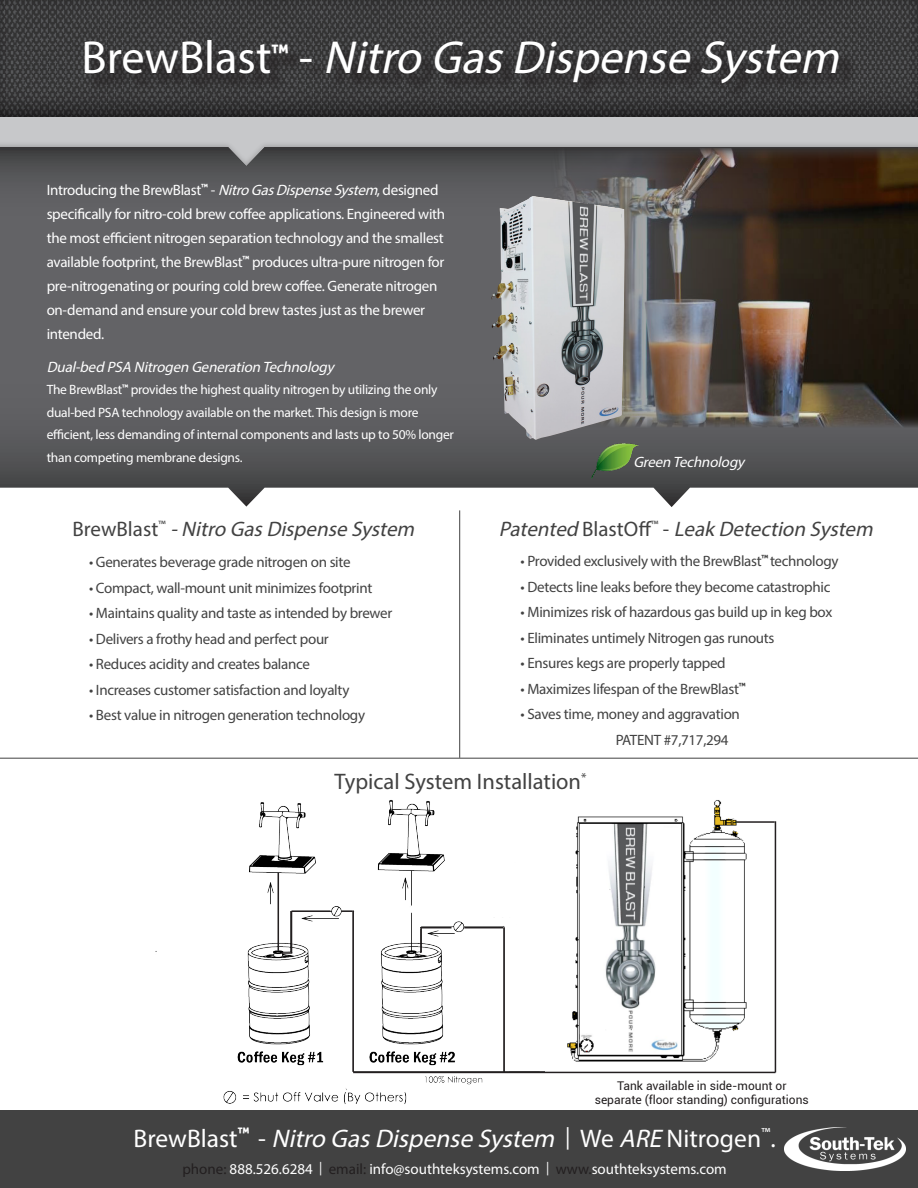
<style>
.page{position:relative;width:918px;height:1188px;background:#fff}
.page>*{position:absolute;margin:0;border:0;box-sizing:border-box;transform-origin:0 0}
.t1{font:italic 46.5px "Myriad Pro";color:#fff}
.t2{font:italic 25.5px "Myriad Pro";color:#fff}
.t3{font:22.5px "Myriad Pro";color:#424242}
.t4{font:italic 21px "Myriad Pro";color:#424242}
.t5{font:15px "Myriad Pro";letter-spacing:-.02em;color:#424242}
.t6{font:15px/24px "Myriad Pro";letter-spacing:-.02em;color:#fff}
.t7{font:15px "Myriad Pro";color:#fff}
.t8{font:italic 15px "Myriad Pro";color:#fff}
.t9{font:13.5px/22.5px "Myriad Pro";letter-spacing:-.02em;color:#fff}
.t10{font:12px "Roboto";color:#231f20}
.s1{font-style:normal}
.s2{font-style:italic}
.s3{font-style:normal;font-size:22.5px}
.s4{color:#231f20}
.s5{font-size:13.5px}
</style>
<div class="page">
<svg style="left:0;top:167px;width:918px;height:321px;background:#5c5d5f"></svg>
<div style="left:0;top:98px;width:918px;height:69px;background:#231f20;opacity:.25"></div>
<img style="left:548px;top:148px;width:370px;height:280px">
<img style="left:0;top:0;width:918px;height:117px">
<img style="left:155px;top:800px;width:389px;height:304px">
<div style="left:0;top:1111px;width:918px;height:77px;background:#424242"></div>
<svg style="left:228px;top:488px;width:462px;height:91px"></svg>
<svg style="left:87px;top:43px;width:770px;height:58px;background:#3a393a"></svg>
<img style="left:592px;top:443px;width:47px;height:36px">
<img style="left:490px;top:196px;width:135px;height:244px">
<hr style="left:459px;top:510px;width:1px;height:248px;background:#424242">
<hr style="left:0;top:758px;width:918px;height:1px;background:#424242">
<img style="left:784px;top:1127px;width:122px;height:44px">
<img style="left:567px;top:800px;width:180px;height:262px">
<hr style="left:353px;top:1072px;width:422px;height:1px;background:#231f20">
<hr style="left:775px;top:821px;width:1px;height:251px;background:#231f20">
<hr style="left:736px;top:821px;width:39px;height:2px;background:#231f20">
<div style="left:609px;top:212px;width:13px;height:9px;background:#d7d8d6"></div>
<hr style="left:503px;top:928px;width:2px;height:144px;background:#231f20">
<hr style="left:352px;top:910px;width:2px;height:162px;background:#231f20">
<hr style="left:464px;top:927px;width:39px;height:1px;background:#231f20">
<hr style="left:420px;top:927px;width:32px;height:1px;background:#231f20">
<svg style="left:342px;top:910px;width:10px;height:2px"></svg>
<hr style="left:420px;top:928px;width:2px;height:25px;background:#231f20">
<hr style="left:278px;top:873px;width:1px;height:77px;background:#231f20">
<hr style="left:292px;top:910px;width:39px;height:2px;background:#231f20">
<hr style="left:291px;top:911px;width:1px;height:42px;background:#231f20">
<svg style="left:281px;top:952px;width:11px;height:2px"></svg>
<p class="t1" style="left:82px;top:29px;width:770px"><span class="s1">B r e w B l a s t</span> <sup>™</sup> <span class="s1">-</span> Nitro GasDispense System</p>
<p class="t6" style="left:47px;top:178px;width:400px">Introducing the BrewBlast<sup>™</sup> - <span class="s2">NitroGasDispenseSystem</span>, designed specifically for nitro-cold brew coffee applications. Engineered with the most efficient nitrogen separation technology and the smallest available footprint, the BrewBlast<sup>™</sup> produces ultra-pure nitrogen for pre-nitrogenating or pouring cold brew coffee. Generate nitrogen on-demand and ensure your cold brew tastes just as the brewer intended.</p>
<p class="t8" style="left:47px;top:358px;width:292px">Dual-bed PSA Nitrogen Generation Technology</p>
<p class="t9" style="left:47px;top:378px;width:409px">The BrewBlast<sup>™</sup> provides the highest quality nitrogen by utilizing the only dual-bed PSA technology available on the market. This design is more efficient, less demanding of internal components and lasts up to 50% longer than competing membrane designs.</p>
<p class="t4" style="left:73px;top:516px;width:348px"><span class="s1">B r e w B l a s t</span> <sup>™</sup> -Nitro GasDispense System</p>
<p class="t5" style="left:89px;top:553px;width:263px">• Generates beverage grade nitrogen on site</p>
<p class="t5" style="left:89px;top:578px;width:285px">• Compact, wall-mount unit minimizes footprint</p>
<p class="t5" style="left:89px;top:604px;width:305px">• Maintains quality and taste as intended by brewer</p>
<p class="t5" style="left:89px;top:629px;width:241px">• Delivers a frothy head and perfect pour</p>
<p class="t5" style="left:89px;top:655px;width:222px">• Reduces acidity and creates balance</p>
<p class="t5" style="left:89px;top:680px;width:262px">• Increases customer satisfaction and loyalty</p>
<p class="t5" style="left:89px;top:706px;width:277px">• Best value in nitrogen generation technology</p>
<p class="t8" style="left:633px;top:453px;width:116px">Green Technology</p>
<p class="t4" style="left:499px;top:516px;width:381px">Patented <span class="s1">B l a s t O ff</span><sup>™</sup> <span class="s1">-</span> LeakDetection System</p>
<p class="t5" style="left:521px;top:552px;width:319px">• Provided exclusively with the BrewBlast<sup>™</sup> technology</p>
<p class="t5" style="left:521px;top:577px;width:311px">• Detects line leaks before they become catastrophic</p>
<p class="t5" style="left:521px;top:603px;width:313px">• Minimizes risk of hazardous gas build up in keg box</p>
<p class="t5" style="left:521px;top:628px;width:255px">• Eliminates untimely Nitrogen gas runouts</p>
<p class="t5" style="left:521px;top:654px;width:207px">• Ensures kegs are properly tapped</p>
<p class="t5" style="left:521px;top:679px;width:227px">• Maximizes lifespan of the BrewBlast<sup>™</sup></p>
<p class="t5" style="left:521px;top:705px;width:221px">• Saves time, money and aggravation</p>
<p class="t5" style="left:616px;top:731px;width:114px">PATENT #7,717,294</p>
<p class="t3" style="left:335px;top:768px;width:254px">Typical System Installation<sup>*</sup></p>
<p class="t10" style="left:617px;top:1077px;width:171px">Tank available in side-mount or</p>
<p class="t10" style="left:595px;top:1092px;width:216px">separate (floor standing) configurations</p>
<p class="t2" style="left:134px;top:1122px;width:644px"><span class="s1">B r e w B l a s t</span> <sup>™</sup> <span class="s1">-</span> Nitro GasDispense System <span class="s3">|</span> <span class="s1">We</span> ARE <span class="s1">N i t r o g e n</span> <sup>™</sup> <span class="s1">.</span></p>
<p class="t7" style="left:182px;top:1159px;width:546px"><span class="s4">phone:</span> 888.526.6284 <span class="s5">|</span> <span class="s4">email:</span> info@southteksystems.com <span class="s5">|</span> <span class="s4">www.</span>southteksystems.com</p>
</div>
